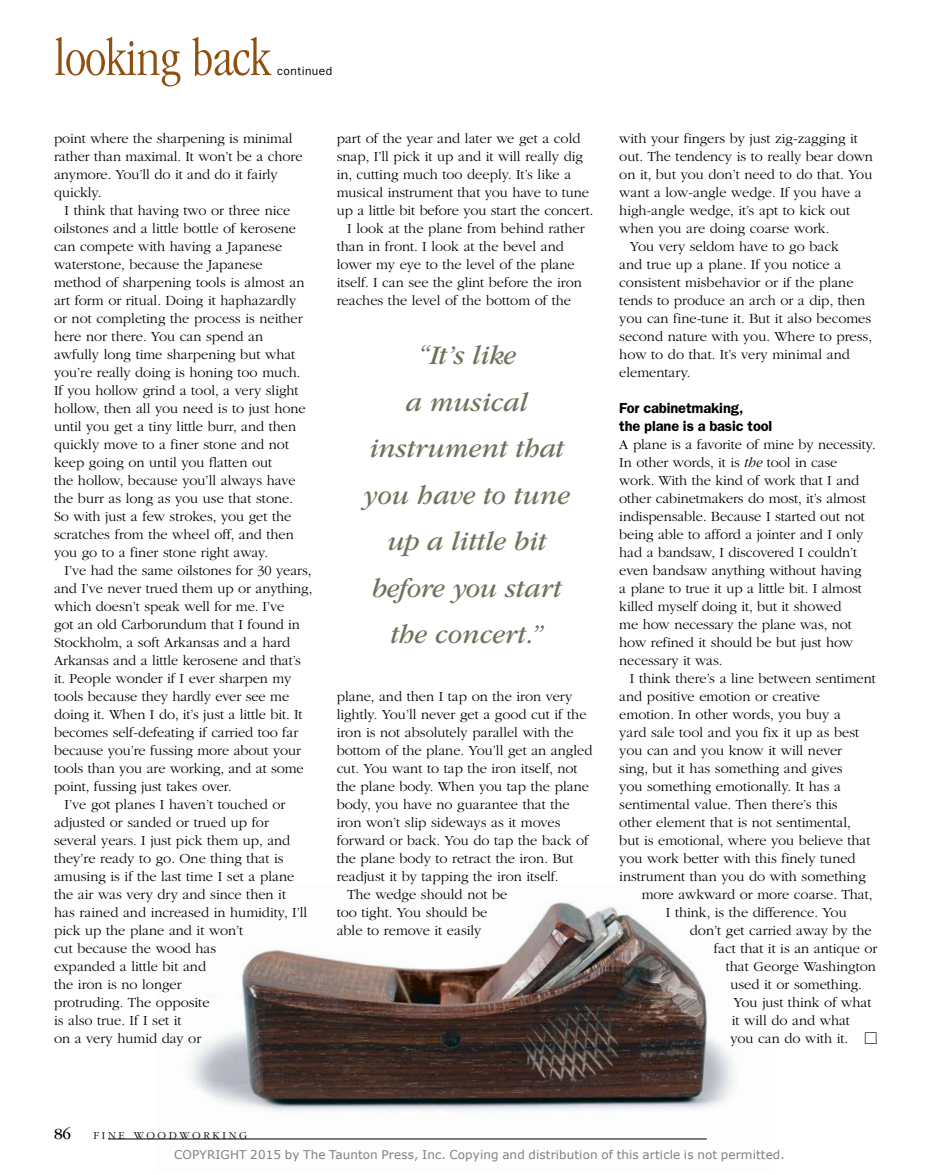
<style>
.page{position:relative;width:932px;height:1175px;background:#fff}
.page>*{position:absolute;margin:0;border:0;box-sizing:border-box;transform-origin:0 0}
.t1{font:300 condensed 53.7px "ITC Garamond Std";letter-spacing:-.015em;color:#8f4f11}
.t2{font:italic 27.75px/46.5px "ITC Garamond Std";color:#70715d;text-align:center}
.t3{font:16.05px "ITC Garamond Std";color:#000}
.t4{font:600 14.7px/18px "ITC Franklin Gothic Std";letter-spacing:-.005em;color:#000}
.t5{font:300 14.4px/18px "ITC Garamond Std";color:#000}
.t6{font:12px "Verdana";letter-spacing:.005em;color:#808080}
.t7{font:12px "ITC Franklin Gothic Std";letter-spacing:.04em;color:#000}
.t8{font:300 11.1px "ITC Garamond Std";letter-spacing:.24em;color:#000}
.s1{font-style:italic}
.s2{font-family:"Universal Std Newswith Comm Pi";font-weight:400}
</style>
<div class="page">
<img style="left:156px;top:901px;width:580px;height:239px">
<hr style="left:108px;top:1138px;width:598px;height:1px;background:#000">
<h1 class="t1" style="left:54px;top:28px;width:218px">looking back</h1>
<p class="t7" style="left:277px;top:64px;width:57px">continued</p>
<p class="t5" style="left:54px;top:129px;width:250px">point where the sharpening is minimal rather than maximal. It won’t be a chore anymore. You’ll do it and do it fairly quickly.</p>
<p class="t5" style="left:54px;top:201px;width:253px;text-indent:10px">I think that having two or three nice oilstones and a little bottle of kerosene can compete with having a Japanese waterstone, because the Japanese method of sharpening tools is almost an art form or ritual. Doing it haphazardly or not completing the process is neither here nor there. You can spend an awfully long time sharpening but what you’re really doing is honing too much.<br>If you hollow grind a tool, a very slight hollow, then all you need is to just hone until you get a tiny little burr, and then quickly move to a finer stone and not keep going on until you flatten out<br>the hollow, because you’ll always have the burr as long as you use that stone.<br>So with just a few strokes, you get the scratches from the wheel off, and then you go to a finer stone right away.</p>
<p class="t5" style="left:64px;top:561px;width:248px">I’ve had the same oilstones for 30 years,</p>
<p class="t5" style="left:54px;top:579px;width:260px">and I’ve never trued them up or anything,</p>
<p class="t5" style="left:54px;top:597px;width:232px">which doesn’t speak well for me. I’ve</p>
<p class="t5" style="left:54px;top:615px;width:247px">got an old Carborundum that I found in</p>
<p class="t5" style="left:54px;top:633px;width:237px">Stockholm, a soft Arkansas and a hard</p>
<p class="t5" style="left:54px;top:651px;width:248px">Arkansas and a little kerosene and that’s</p>
<p class="t5" style="left:54px;top:669px;width:239px">it. People wonder if I ever sharpen my</p>
<p class="t5" style="left:54px;top:687px;width:237px">tools because they hardly ever see me</p>
<p class="t5" style="left:54px;top:705px;width:250px">doing it. When I do, it’s just a little bit. It</p>
<p class="t5" style="left:54px;top:723px;width:246px">becomes self-defeating if carried too far</p>
<p class="t5" style="left:54px;top:741px;width:248px">because you’re fussing more about your</p>
<p class="t5" style="left:54px;top:759px;width:251px">tools than you are working, and at some</p>
<p class="t5" style="left:54px;top:777px;width:179px">point, fussing just takes over.</p>
<p class="t5" style="left:64px;top:795px;width:222px">I’ve got planes I haven’t touched or</p>
<p class="t5" style="left:54px;top:813px;width:216px">adjusted or sanded or trued up for</p>
<p class="t5" style="left:54px;top:831px;width:238px">several years. I just pick them up, and</p>
<p class="t5" style="left:54px;top:849px;width:231px">they’re ready to go. One thing that is</p>
<p class="t5" style="left:54px;top:867px;width:242px">amusing is if the last time I set a plane</p>
<p class="t5" style="left:54px;top:885px;width:233px">the air was very dry and since then it</p>
<p class="t5" style="left:54px;top:903px;width:255px">has rained and increased in humidity, I’ll</p>
<p class="t5" style="left:54px;top:921px;width:191px">pick up the plane and it won’t</p>
<p class="t5" style="left:54px;top:939px;width:164px">cut because the wood has</p>
<p class="t5" style="left:54px;top:957px;width:153px">expanded a little bit and</p>
<p class="t5" style="left:54px;top:975px;width:129px">the iron is no longer</p>
<p class="t5" style="left:54px;top:993px;width:157px">protruding. The opposite</p>
<p class="t5" style="left:54px;top:1011px;width:129px">is also true. If I set it</p>
<p class="t5" style="left:54px;top:1029px;width:149px">on a very humid day or</p>
<p class="t5" style="left:336px;top:129px;width:245px">part of the year and later we get a cold</p>
<p class="t5" style="left:336px;top:147px;width:248px">snap, I’ll pick it up and it will really dig</p>
<p class="t5" style="left:336px;top:165px;width:236px">in, cutting much too deeply. It’s like a</p>
<p class="t5" style="left:336px;top:183px;width:254px">musical instrument that you have to tune</p>
<p class="t5" style="left:336px;top:201px;width:258px">up a little bit before you start the concert.</p>
<p class="t5" style="left:347px;top:219px;width:239px">I look at the plane from behind rather</p>
<p class="t5" style="left:336px;top:237px;width:229px">than in front. I look at the bevel and</p>
<p class="t5" style="left:336px;top:255px;width:240px">lower my eye to the level of the plane</p>
<p class="t5" style="left:336px;top:273px;width:247px">itself. I can see the glint before the iron</p>
<p class="t5" style="left:336px;top:291px;width:236px">reaches the level of the bottom of the</p>
<h2 class="t2" style="left:363px;top:332px;width:208px">“It’s like<br>a musical instrument that you have to tune up a little bit before you start the concert.”</h2>
<p class="t5" style="left:336px;top:687px;width:237px">plane, and then I tap on the iron very</p>
<p class="t5" style="left:336px;top:705px;width:251px">lightly. You’ll never get a good cut if the</p>
<p class="t5" style="left:336px;top:723px;width:238px">iron is not absolutely parallel with the</p>
<p class="t5" style="left:336px;top:741px;width:257px">bottom of the plane. You’ll get an angled</p>
<p class="t5" style="left:336px;top:759px;width:242px">cut. You want to tap the iron itself, not</p>
<p class="t5" style="left:336px;top:777px;width:254px">the plane body. When you tap the plane</p>
<p class="t5" style="left:336px;top:795px;width:234px">body, you have no guarantee that the</p>
<p class="t5" style="left:336px;top:813px;width:225px">iron won’t slip sideways as it moves</p>
<p class="t5" style="left:336px;top:831px;width:253px">forward or back. You do tap the back of</p>
<p class="t5" style="left:336px;top:849px;width:238px">the plane body to retract the iron. But</p>
<p class="t5" style="left:336px;top:867px;width:223px">readjust it by tapping the iron itself.</p>
<p class="t5" style="left:347px;top:885px;width:162px">The wedge should not be</p>
<p class="t5" style="left:336px;top:903px;width:152px">too tight. You should be</p>
<p class="t5" style="left:336px;top:921px;width:146px">able to remove it easily</p>
<p class="t5" style="left:619px;top:129px;width:240px">with your fingers by just zig-zagging it</p>
<p class="t5" style="left:619px;top:147px;width:255px">out. The tendency is to really bear down</p>
<p class="t5" style="left:619px;top:165px;width:254px">on it, but you don’t need to do that. You</p>
<p class="t5" style="left:619px;top:183px;width:244px">want a low-angle wedge. If you have a</p>
<p class="t5" style="left:619px;top:201px;width:232px">high-angle wedge, it’s apt to kick out</p>
<p class="t5" style="left:619px;top:219px;width:212px">when you are doing coarse work.</p>
<p class="t5" style="left:629px;top:237px;width:210px">You very seldom have to go back</p>
<p class="t5" style="left:619px;top:255px;width:223px">and true up a plane. If you notice a</p>
<p class="t5" style="left:619px;top:273px;width:236px">consistent misbehavior or if the plane</p>
<p class="t5" style="left:619px;top:291px;width:247px">tends to produce an arch or a dip, then</p>
<p class="t5" style="left:619px;top:309px;width:253px">you can fine-tune it. But it also becomes</p>
<p class="t5" style="left:619px;top:327px;width:254px">second nature with you. Where to press,</p>
<p class="t5" style="left:619px;top:345px;width:232px">how to do that. It’s very minimal and</p>
<p class="t5" style="left:619px;top:363px;width:73px">elementary.</p>
<p class="t4" style="left:619px;top:398px;width:155px">For cabinetmaking,<br>the plane is a basic tool</p>
<p class="t5" style="left:619px;top:435px;width:258px">A plane is a favorite of mine by necessity.<br>In other words, it is <span class="s1">the</span> tool in case work. With the kind of work that I and other cabinetmakers do most, it’s almost indispensable. Because I started out not being able to afford a jointer and I only had a bandsaw, I discovered I couldn’t even bandsaw anything without having<br>a plane to true it up a little bit. I almost killed myself doing it, but it showed<br>me how necessary the plane was, not how refined it should be but just how necessary it was.</p>
<p class="t5" style="left:629px;top:669px;width:247px">I think there’s a line between sentiment</p>
<p class="t5" style="left:619px;top:687px;width:202px">and positive emotion or creative</p>
<p class="t5" style="left:619px;top:705px;width:223px">emotion. In other words, you buy a</p>
<p class="t5" style="left:619px;top:723px;width:241px">yard sale tool and you fix it up as best</p>
<p class="t5" style="left:619px;top:741px;width:224px">you can and you know it will never</p>
<p class="t5" style="left:619px;top:759px;width:225px">sing, but it has something and gives</p>
<p class="t5" style="left:619px;top:777px;width:223px">you something emotionally. It has a</p>
<p class="t5" style="left:619px;top:795px;width:220px">sentimental value. Then there’s this</p>
<p class="t5" style="left:619px;top:813px;width:233px">other element that is not sentimental,</p>
<p class="t5" style="left:619px;top:831px;width:253px">but is emotional, where you believe that</p>
<p class="t5" style="left:619px;top:849px;width:238px">you work better with this finely tuned</p>
<p class="t5" style="left:619px;top:867px;width:248px">instrument than you do with something</p>
<p class="t5" style="left:641px;top:885px;width:232px">more awkward or more coarse. That,</p>
<p class="t5" style="left:665px;top:903px;width:182px">I think, is the difference. You</p>
<p class="t5" style="left:690px;top:921px;width:183px">don’t get carried away by the</p>
<p class="t5" style="left:714px;top:939px;width:165px">fact that it is an antique or</p>
<p class="t5" style="left:726px;top:957px;width:151px">that George Washington</p>
<p class="t5" style="left:730px;top:975px;width:133px">used it or something.</p>
<p class="t5" style="left:733px;top:993px;width:140px">You just think of what</p>
<p class="t5" style="left:731px;top:1011px;width:120px">it will do and what</p>
<p class="t5" style="left:730px;top:1029px;width:148px">you can do with it. <span class="s2">□</span></p>
<p class="t3" style="left:54px;top:1124px;width:19px">86</p>
<p class="t8" style="left:93px;top:1129px;width:53px">FINE woodwo</p>
<p class="t8" style="left:203px;top:1129px;width:43px">rki ng</p>
<p class="t6" style="left:174px;top:1146px;width:612px">COPYRIGHT 2015 by The Taunton Press, Inc. Copying and distribution of this article is not permitted.</p>
</div>
